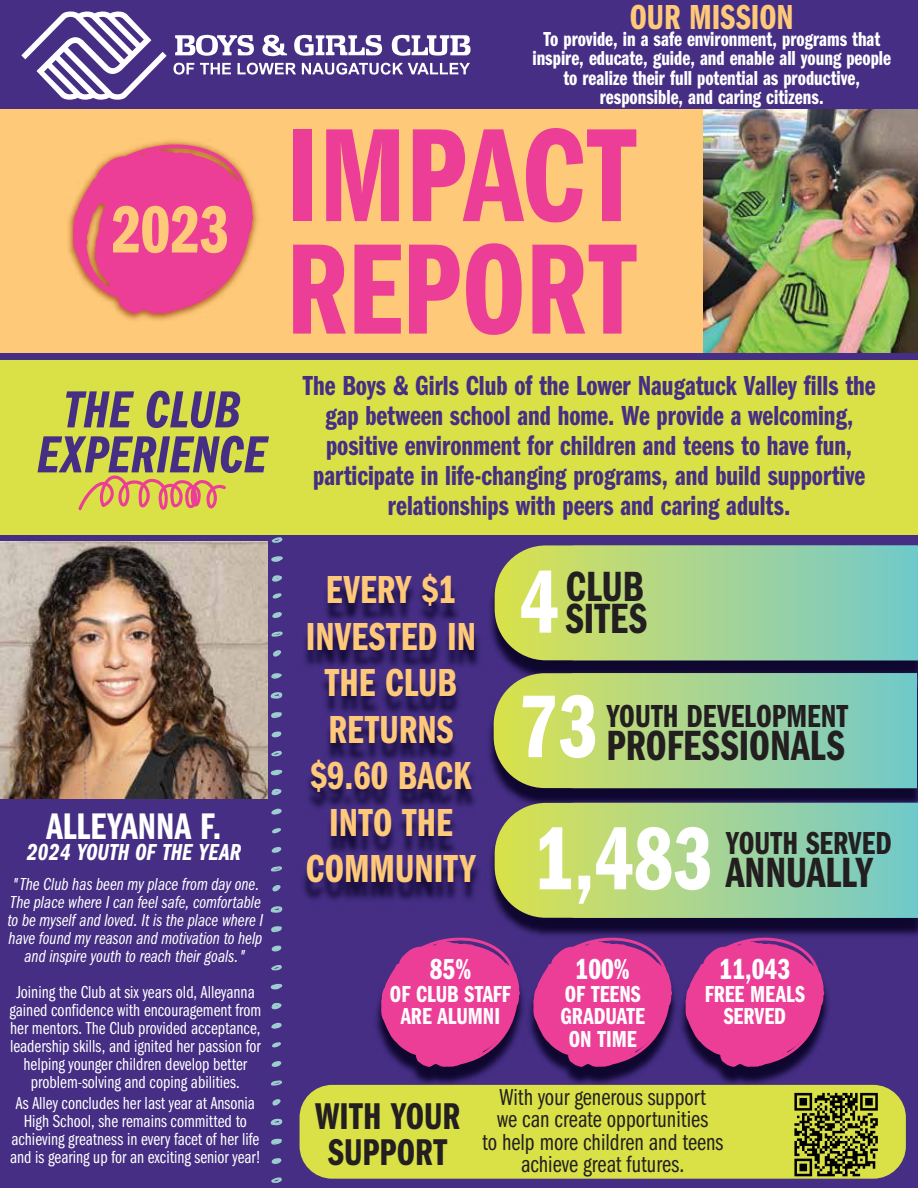
<style>
.page{position:relative;width:918px;height:1188px;background:#452e84}
.page>*{position:absolute;margin:0;border:0;box-sizing:border-box;transform-origin:0 0}
.t1{font:137.55px "Franklin Gothic URW Com Dem";color:#ec3e96}
.t2{font:133.35px "Franklin Gothic URW Com Dem";color:#ec3e96}
.t3{font:92.1px "Franklin Gothic URW Com Dem";color:#fff}
.t4{font:69px "Franklin Gothic URW Com Dem";color:#fec979}
.t5{font:54px/45px "Franklin Gothic URW Com Dem Ita";color:#452e84;text-align:center}
.t6{font:43.8px/32.4px "Franklin Gothic URW Com Dem";color:#231f20;text-align:right}
.t7{font:40.5px/46.5px "Franklin Gothic URW Com Dem";color:#fec979;text-align:center}
.t8{font:38.55px/36.2px "Franklin Gothic URW Com Dem";color:#231f20;text-align:center}
.t9{font:38.4px "Franklin Gothic URW Com Dem";color:#fff}
.t10{font:36px "Franklin Gothic URW Com Dem";color:#fec979}
.t11{font:33px "Franklin Gothic URW Com Dem";color:#231f20}
.t12{font:30px "Franklin Gothic URW Com Dem";color:#fff}
.t13{font:28.5px/30px "Franklin Gothic URW Com Dem";color:#452e84;text-align:center}
.t14{font:24px/22.5px "Franklin Gothic URW Com Boo";color:#231f20;text-align:center}
.t15{font:24px/22.5px "Franklin Gothic URW Com Dem";color:#fff;text-align:center}
.t16{font:24px "Franklin Gothic URW Com Dem Ita";color:#fff}
.t17{font:21px/19.5px "Franklin Gothic URW Com Dem";color:#fff;text-align:center}
.t18{font:18px/18px "Franklin Gothic URW Com Boo";color:#fff;text-align:center}
.t19{font:18px/18px "Franklin Gothic URW Com Boo Ita";color:#fff;text-align:center}
.s1{font-size:92.1px;color:#fff}
</style>
<div class="page">
<div style="left:0;top:360px;width:918px;height:174px;background:#d9e147"></div>
<div style="left:0;top:109px;width:918px;height:243px;background:#fec979"></div>
<img style="left:68px;top:141px;width:190px;height:179px">
<svg style="left:73px;top:143px;width:181px;height:171px"></svg>
<img style="left:704px;top:109px;width:214px;height:243px">
<svg style="left:21px;top:11px;width:146px;height:89px"></svg>
<svg style="left:392px;top:35px;width:79px;height:21px"></svg>
<svg style="left:175px;top:35px;width:79px;height:21px"></svg>
<svg style="left:294px;top:35px;width:88px;height:21px"></svg>
<svg style="left:262px;top:35px;width:25px;height:21px"></svg>
<svg style="left:174px;top:63px;width:20px;height:12px"></svg>
<svg style="left:200px;top:63px;width:31px;height:11px"></svg>
<svg style="left:238px;top:63px;width:58px;height:12px"></svg>
<svg style="left:302px;top:63px;width:168px;height:12px"></svg>
<svg style="left:78px;top:475px;width:148px;height:36px"></svg>
<svg style="left:272px;top:828px;width:9px;height:5px"></svg>
<svg style="left:271px;top:751px;width:11px;height:5px"></svg>
<svg style="left:271px;top:789px;width:11px;height:6px"></svg>
<svg style="left:271px;top:866px;width:11px;height:6px"></svg>
<svg style="left:271px;top:712px;width:11px;height:6px"></svg>
<svg style="left:271px;top:692px;width:12px;height:7px"></svg>
<svg style="left:271px;top:770px;width:12px;height:6px"></svg>
<svg style="left:272px;top:847px;width:9px;height:6px"></svg>
<svg style="left:272px;top:731px;width:10px;height:6px"></svg>
<svg style="left:271px;top:809px;width:11px;height:6px"></svg>
<svg style="left:271px;top:673px;width:11px;height:6px"></svg>
<svg style="left:272px;top:885px;width:9px;height:7px"></svg>
<svg style="left:272px;top:1042px;width:9px;height:6px"></svg>
<svg style="left:271px;top:965px;width:11px;height:5px"></svg>
<svg style="left:271px;top:1003px;width:11px;height:6px"></svg>
<svg style="left:271px;top:1080px;width:11px;height:6px"></svg>
<svg style="left:271px;top:926px;width:11px;height:6px"></svg>
<svg style="left:271px;top:906px;width:12px;height:7px"></svg>
<svg style="left:271px;top:984px;width:12px;height:6px"></svg>
<svg style="left:272px;top:1061px;width:9px;height:6px"></svg>
<svg style="left:272px;top:946px;width:10px;height:6px"></svg>
<svg style="left:271px;top:1023px;width:11px;height:6px"></svg>
<svg style="left:272px;top:1099px;width:9px;height:7px"></svg>
<svg style="left:271px;top:1177px;width:11px;height:6px"></svg>
<svg style="left:271px;top:1139px;width:11px;height:6px"></svg>
<svg style="left:271px;top:1119px;width:12px;height:6px"></svg>
<svg style="left:272px;top:1158px;width:10px;height:6px"></svg>
<svg style="left:272px;top:593px;width:10px;height:6px"></svg>
<svg style="left:271px;top:631px;width:12px;height:6px"></svg>
<svg style="left:272px;top:612px;width:10px;height:6px"></svg>
<svg style="left:273px;top:650px;width:8px;height:7px"></svg>
<svg style="left:271px;top:537px;width:11px;height:6px"></svg>
<svg style="left:272px;top:575px;width:10px;height:7px"></svg>
<svg style="left:271px;top:556px;width:12px;height:6px"></svg>
<img style="left:303px;top:585px;width:176px;height:315px">
<img style="left:490px;top:588px;width:428px;height:89px">
<svg style="left:495px;top:545px;width:423px;height:115px;background:#a3cf8f"></svg>
<img style="left:373px;top:987px;width:151px;height:98px">
<svg style="left:381px;top:937px;width:139px;height:131px;background:#bf378b"></svg>
<img style="left:524px;top:989px;width:153px;height:96px">
<svg style="left:533px;top:940px;width:140px;height:128px;background:#bf378b"></svg>
<img style="left:677px;top:986px;width:156px;height:99px">
<svg style="left:685px;top:940px;width:140px;height:128px;background:#bf378b"></svg>
<div style="left:300px;top:1085px;width:606px;height:94px;background:#d9e147;border-radius:33px"></div>
<svg style="left:794px;top:1093px;width:84px;height:83px"></svg>
<img style="left:489px;top:677px;width:429px;height:126px">
<svg style="left:494px;top:673px;width:423px;height:115px;background:#a3d08f"></svg>
<img style="left:485px;top:846px;width:433px;height:94px">
<svg style="left:495px;top:803px;width:423px;height:115px;background:#a3d08f"></svg>
<img style="left:0;top:542px;width:268px;height:257px">
<h3 class="t4" style="left:111px;top:181px;width:119px">2023</h3>
<h3 class="t5" style="left:37px;top:388px;width:231px">THE CLUB<br>EXPERIENCE</h3>
<h3 class="t9" style="left:47px;top:799px;width:176px">ALLEYANNA F.</h3>
<h3 class="t16" style="left:27px;top:839px;width:216px">2024 YOUTH OF THE YEAR</h3>
<p class="t19" style="left:7px;top:875px;width:257px">"The Club has been my place from day one.<br>The place where I can feel safe, comfortable to be myself and loved. It is the place where I have found my reason and motivation to help and inspire youth to reach their goals."</p>
<p class="t18" style="left:9px;top:982px;width:253px">Joining the Club at six years old, Alleyanna gained confidence with encouragement from her mentors. The Club provided acceptance, leadership skills, and ignited her passion for helping younger children develop better problem-solving and coping abilities.</p>
<p class="t18" style="left:10px;top:1093px;width:252px">As Alley concludes her last year at Ansonia High School, she remains committed to achieving greatness in every facet of her life and is gearing up for an exciting senior year!</p>
<h3 class="t10" style="left:630px;top:-8px;width:166px">OUR MISSION</h3>
<p class="t17" style="left:532px;top:28px;width:360px">To provide, in a safe environment, programs that inspire, educate, guide, and enable all young people to realize their full potential as productive, responsible, and caring citizens.</p>
<h1 class="t1" style="left:286px;top:79px;width:352px">IMPACT</h1>
<h2 class="t2" style="left:286px;top:196px;width:352px">REPORT</h2>
<p class="t13" style="left:303px;top:368px;width:574px">The Boys &amp; Girls Club of the Lower Naugatuck Valley fills the gap between school and home. We provide a welcoming, positive environment for children and teens to have fun, participate in life-changing programs, and build supportive relationships with peers and caring adults.</p>
<h3 class="t7" style="left:306px;top:564px;width:172px">EVERY $1<br>INVESTED IN<br>THE CLUB<br>RETURNS $9.60 BACK<br>INTO THE<br>COMMUNITY</h3>
<h3 class="t6" style="left:520px;top:568px;width:129px"><span class="s1">4</span> CLUB<br>SITES</h3>
<h3 class="t3" style="left:519px;top:662px;width:80px">73</h3>
<h3 class="t11" style="left:606px;top:693px;width:243px">YOUTH DEVELOPMENT</h3>
<h3 class="t6" style="left:606px;top:726px;width:240px">PROFESSIONALS</h3>
<h3 class="t3" style="left:535px;top:794px;width:179px">1,483</h3>
<h3 class="t11" style="left:726px;top:820px;width:167px">YOUTH SERVED</h3>
<h3 class="t6" style="left:726px;top:854px;width:149px">ANNUALLY</h3>
<h3 class="t12" style="left:430px;top:948px;width:43px">85%</h3>
<h3 class="t15" style="left:390px;top:981px;width:123px">OF CLUB STAFF<br>ARE ALUMNI</h3>
<h3 class="t12" style="left:576px;top:948px;width:56px">100%</h3>
<h3 class="t15" style="left:560px;top:981px;width:86px">OF TEENS<br>GRADUATE<br>ON TIME</h3>
<h3 class="t12" style="left:720px;top:948px;width:72px">11,043</h3>
<h3 class="t15" style="left:705px;top:981px;width:102px">FREE MEALS<br>SERVED</h3>
<h3 class="t8" style="left:315px;top:1096px;width:147px">WITH YOUR<br>SUPPORT</h3>
<h3 class="t14" style="left:482px;top:1085px;width:243px">With your generous support<br>we can create opportunities<br>to help more children and teens achieve great futures.</h3>
</div>
